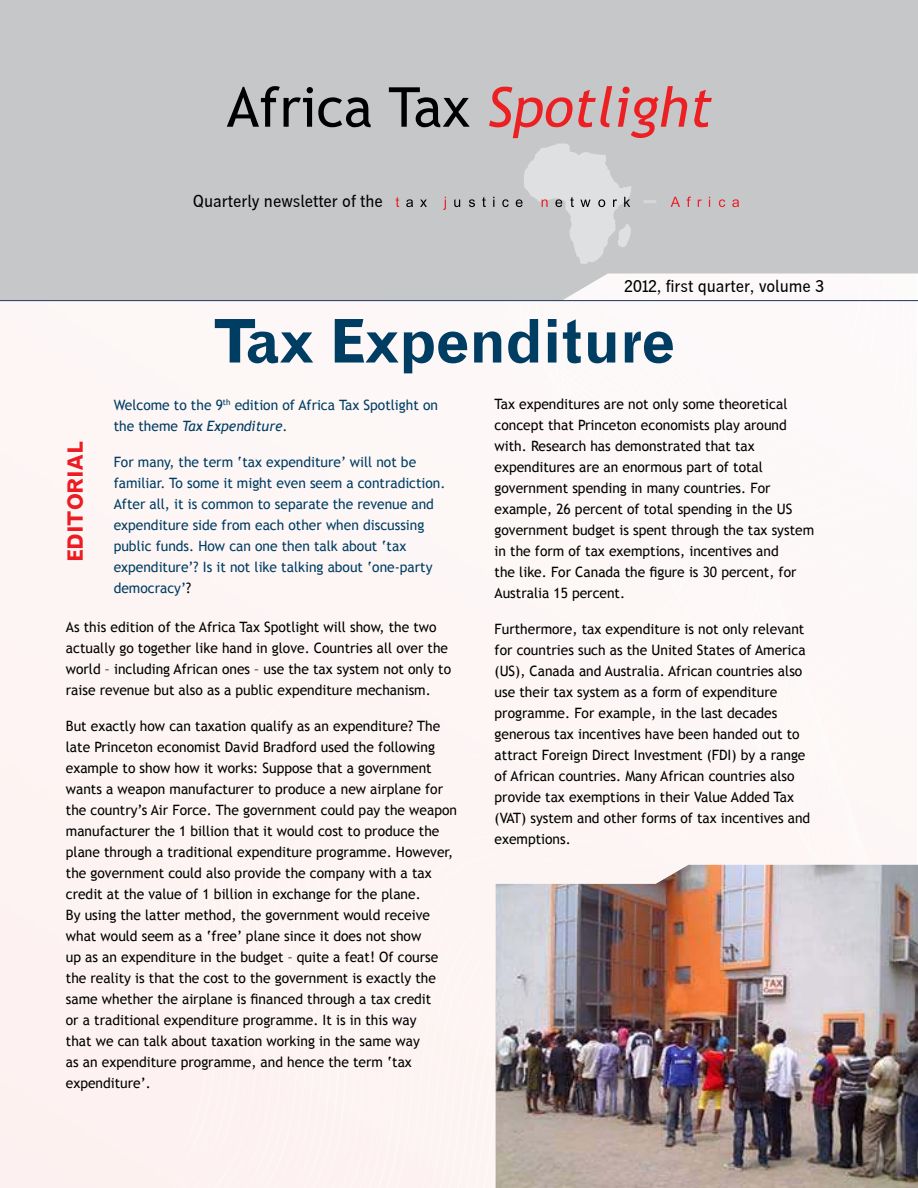
<style>
.page{position:relative;width:918px;height:1188px;background:#fff}
.page>*{position:absolute;margin:0;border:0;box-sizing:border-box;transform-origin:0 0}
.t1{font:60px "Gothic 720 BT Bold B";color:#003d63}
.t2{font:55.05px "Trebuchet MS";color:#000}
.t3{font:21px "Gothic 720 BT Bold B";color:#ec1c23}
.t4{font:17.4px "Heidelberg Gothic Prop";color:#000}
.t5{font:14.25px/21px "Trebuchet MS";color:#000}
.t6{font:14.25px/21px "Trebuchet MS";color:#003d63}
.s1{font-style:italic;color:#ec1f23}
.s2{font-style:italic}
.s3{color:#000}
</style>
<div class="page">
<div style="left:0;top:300px;width:216px;height:888px;background:#fdf5f4"></div>
<div style="left:122px;top:679px;width:94px;height:509px;background:#fdf3f2"></div>
<div style="left:134px;top:687px;width:82px;height:501px;background:#fdf3f2"></div>
<div style="left:146px;top:693px;width:70px;height:495px;background:#fdf3f2"></div>
<div style="left:158px;top:743px;width:12px;height:445px;background:#fdf3f2"></div>
<div style="left:170px;top:708px;width:46px;height:480px;background:#fdf3f2"></div>
<div style="left:182px;top:721px;width:34px;height:467px;background:#fdf3f2"></div>
<div style="left:192px;top:733px;width:12px;height:455px;background:#fdf3f2"></div>
<div style="left:204px;top:727px;width:12px;height:461px;background:#fdf4f2"></div>
<div style="left:216px;top:300px;width:152px;height:888px;background:#fdf6f5"></div>
<div style="left:227px;top:749px;width:49px;height:439px;background:#fdf4f2"></div>
<div style="left:238px;top:755px;width:38px;height:433px;background:#fdf4f3"></div>
<div style="left:249px;top:768px;width:27px;height:420px;background:#fdf4f2"></div>
<div style="left:259px;top:781px;width:17px;height:407px;background:#fdf3f2"></div>
<div style="left:269px;top:789px;width:7px;height:399px;background:#fdf3f2"></div>
<div style="left:0;top:0;width:369px;height:300px;background:#c5c7c9"></div>
<svg style="left:369px;top:0;width:549px;height:302px;background:#c8c9cb"></svg>
<img style="left:276px;top:631px;width:642px;height:557px">
<h2 class="t2" style="left:227px;top:76px;width:487px">Africa Tax <span class="s1">Spotlight</span></h2>
<p class="t4" style="left:193px;top:193px;width:192px">Quarterly newsletter of the</p>
<p class="t4" style="left:625px;top:278px;width:201px">2012, first quarter, volume 3</p>
<h1 class="t1" style="left:213px;top:318px;width:463px">Tax Expenditure</h1>
<p class="t6" style="left:114px;top:396px;width:326px">Welcome to the 9<sup>th</sup> edition of Africa Tax Spotlight on the theme <span class="s2">Tax Expenditure</span>.</p>
<p class="t6" style="left:114px;top:453px;width:333px">For many, the term ‘tax expenditure’ will not be familiar. To some it might even seem a contradiction.<br>After all, it is common to separate the revenue and expenditure side from each other when discussing public funds. How can one then talk about ‘tax expenditure’? Is it not like talking about ‘one-party democracy’<span class="s3">?</span></p>
<p class="t5" style="left:495px;top:394px;width:321px">Tax expenditures are not only some theoretical concept that Princeton economists play around with. Research has demonstrated that tax expenditures are an enormous part of total government spending in many countries. For example, 26 percent of total spending in the US government budget is spent through the tax system in the form of tax exemptions, incentives and<br>the like. For Canada the figure is 30 percent, for Australia 15 percent.</p>
<p class="t5" style="left:495px;top:619px;width:317px">Furthermore, tax expenditure is not only relevant for countries such as the United States of America (US), Canada and Australia. African countries also use their tax system as a form of expenditure programme. For example, in the last decades generous tax incentives have been handed out to attract Foreign Direct Investment (FDI) by a range of African countries. Many African countries also provide tax exemptions in their Value Added Tax (VAT) system and other forms of tax incentives and exemptions.</p>
<h3 class="t3" style="left:67px;top:562px;width:122px;rotate:-90deg">EDITORIAL</h3>
<p class="t5" style="left:66px;top:617px;width:387px">As this edition of the Africa Tax Spotlight will show, the two actually go together like hand in glove. Countries all over the world – including African ones – use the tax system not only to raise revenue but also as a public expenditure mechanism.</p>
<p class="t5" style="left:66px;top:716px;width:393px">But exactly how can taxation qualify as an expenditure? The late Princeton economist David Bradford used the following example to show how it works: Suppose that a government wants a weapon manufacturer to produce a new airplane for the country’s Air Force. The government could pay the weapon manufacturer the 1 billion that it would cost to produce the plane through a traditional expenditure programme. However, the government could also provide the company with a tax credit at the value of 1 billion in exchange for the plane.<br>By using the latter method, the government would receive what would seem as a ‘free’ plane since it does not show<br>up as an expenditure in the budget – quite a feat! Of course the reality is that the cost to the government is exactly the same whether the airplane is financed through a tax credit<br>or a traditional expenditure programme. It is in this way<br>that we can talk about taxation working in the same way<br>as an expenditure programme, and hence the term ‘tax expenditure’.</p>
</div>
